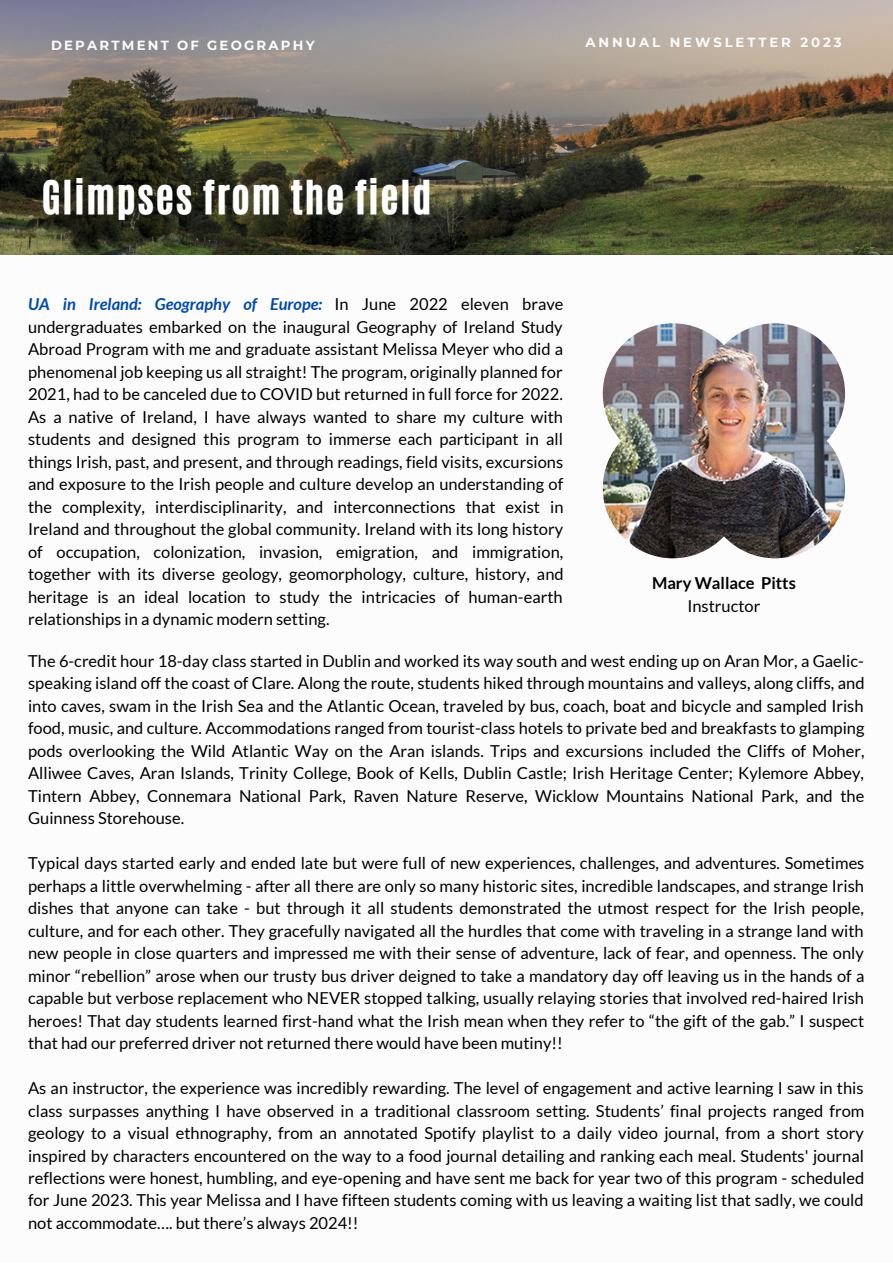
<style>
.page{position:relative;width:893px;height:1264px;background:#fff}
.page>*{position:absolute;margin:0;border:0;box-sizing:border-box;transform-origin:0 0}
.t1{font:39px "CA Generated";letter-spacing:.045em;color:#fff}
.t2{font:16.5px/22.5px "Lato";color:#000;text-align:justify}
.t3{font:700 16.5px "Lato";color:#000}
.t4{font:700 13.2px "Montserrat";letter-spacing:.17em;color:#fcfcfc}
.t5{font:700 13.2px "Montserrat";letter-spacing:.22em;color:#fcfcfc}
.s1{font-weight:700;font-style:italic;color:#004aad}
</style>
<div class="page">
<img style="left:0;top:0;width:892px;height:255px">
<img style="left:602px;top:323px;width:243px;height:235px">
<p class="t4" style="left:51px;top:37px;width:265px">DEPARTMENT OF GEOGRAPHY</p>
<p class="t5" style="left:585px;top:34px;width:257px">ANNUAL NEWSLETTER 2023</p>
<p class="t1" style="left:42px;top:169px;width:391px">Glimpses from the field</p>
<p class="t2" style="left:28px;top:292px;width:537px"><span class="s1">UA in Ireland: Geography of Europe:</span> In June 2022 eleven brave undergraduates embarked on the inaugural Geography of Ireland Study Abroad Program with me and graduate assistant Melissa Meyer who did a phenomenal job keeping us all straight! The program, originally planned for 2021, had to be canceled due to COVID but returned in full force for 2022.<br>As a native of Ireland, I have always wanted to share my culture with students and designed this program to immerse each participant in all things Irish, past, and present, and through readings, field visits, excursions and exposure to the Irish people and culture develop an understanding of the complexity, interdisciplinarity, and interconnections that exist in Ireland and throughout the global community. Ireland with its long history of occupation, colonization, invasion, emigration, and immigration, together with its diverse geology, geomorphology, culture, history, and heritage is an ideal location to study the intricacies of human-earth relationships in a dynamic modern setting.</p>
<p class="t2" style="left:28px;top:649px;width:837px">The 6-credit hour 18-day class started in Dublin and worked its way south and west ending up on Aran Mor, a Gaelic&shy;speaking island off the coast of Clare. Along the route, students hiked through mountains and valleys, along cliffs, and into caves, swam in the Irish Sea and the Atlantic Ocean, traveled by bus, coach, boat and bicycle and sampled Irish food, music, and culture. Accommodations ranged from tourist-class hotels to private bed and breakfasts to glamping pods overlooking the Wild Atlantic Way on the Aran islands. Trips and excursions included the Cliffs of Moher, Alliwee Caves, Aran Islands, Trinity College, Book of Kells, Dublin Castle; Irish Heritage Center; Kylemore Abbey, Tintern Abbey, Connemara National Park, Raven Nature Reserve, Wicklow Mountains National Park, and the Guinness Storehouse.</p>
<p class="t2" style="left:28px;top:851px;width:837px">Typical days started early and ended late but were full of new experiences, challenges, and adventures. Sometimes perhaps a little overwhelming - after all there are only so many historic sites, incredible landscapes, and strange Irish dishes that anyone can take - but through it all students demonstrated the utmost respect for the Irish people, culture, and for each other. They gracefully navigated all the hurdles that come with traveling in a strange land with new people in close quarters and impressed me with their sense of adventure, lack of fear, and openness. The only minor “rebellion” arose when our trusty bus driver deigned to take a mandatory day off leaving us in the hands of a capable but verbose replacement who NEVER stopped talking, usually relaying stories that involved red-haired Irish heroes! That day students learned first-hand what the Irish mean when they refer to “the gift of the gab.” I suspect that had our preferred driver not returned there would have been mutiny!!</p>
<p class="t2" style="left:28px;top:1076px;width:837px">As an instructor, the experience was incredibly rewarding. The level of engagement and active learning I saw in this class surpasses anything I have observed in a traditional classroom setting. Students’ final projects ranged from geology to a visual ethnography, from an annotated Spotify playlist to a daily video journal, from a short story inspired by characters encountered on the way to a food journal detailing and ranking each meal. Students' journal reflections were honest, humbling, and eye-opening and have sent me back for year two of this program - scheduled for June 2023. This year Melissa and I have fifteen students coming with us leaving a waiting list that sadly, we could not accommodate…. but there’s always 2024!!</p>
<p class="t3" style="left:652px;top:573px;width:145px">Mary Wallace Pitts</p>
<p class="t2" style="left:687px;top:594px;width:74px">Instructor</p>
</div>
